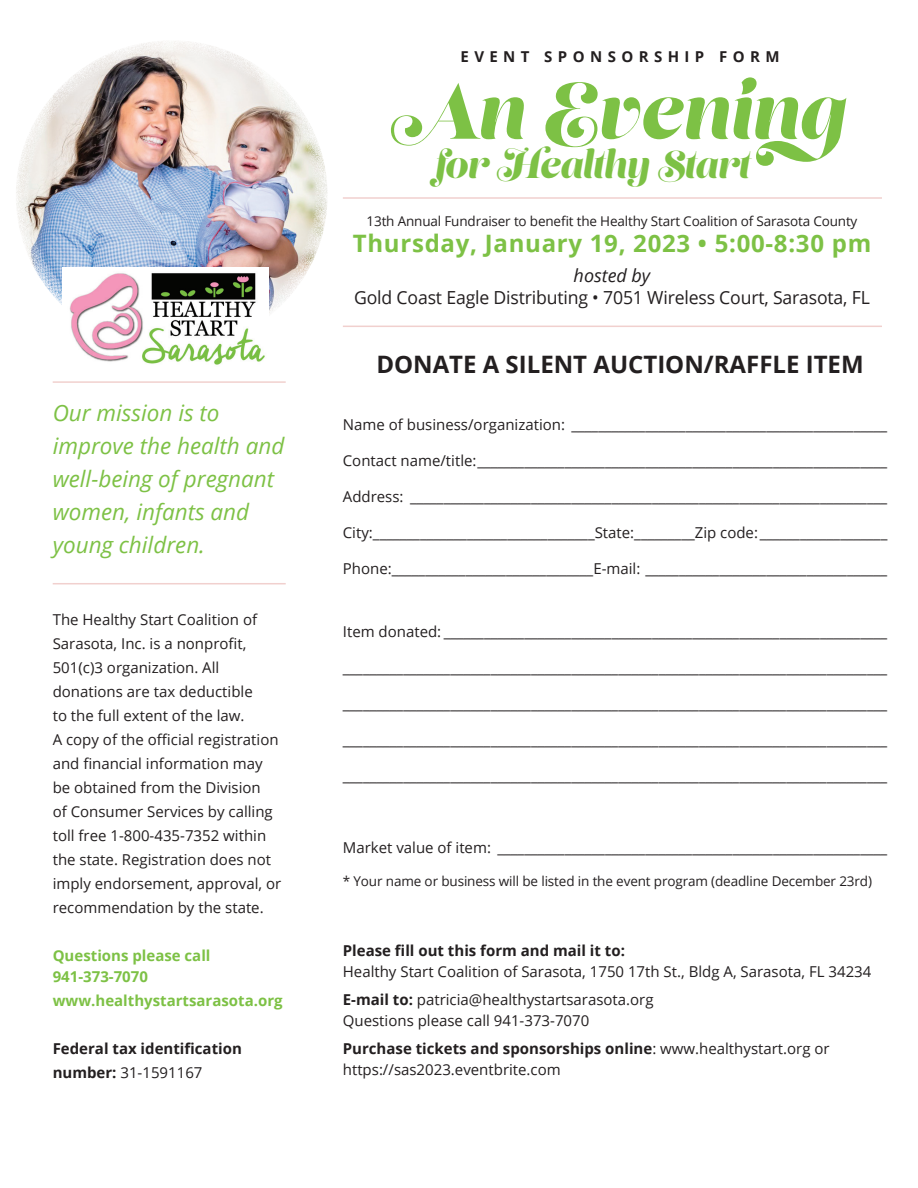
<style>
.page{position:relative;width:918px;height:1188px;background:#fff}
.page>*{position:absolute;margin:0;border:0;box-sizing:border-box;transform-origin:0 0}
.t1{font:77.55px "Lust Script";color:#7dc145}
.t2{font:37.65px "Lust Script";color:#7dc145}
.t3{font:700 24px "Open Sans";letter-spacing:.03em;color:#7dc145}
.t4{font:700 24px "Open Sans";color:#231f20}
.t5{font:italic 22.5px/33px "Open Sans";color:#7dc145}
.t6{font:18px "Open Sans";letter-spacing:-.01em;color:#231f20}
.t7{font:italic 18px "Open Sans";color:#231f20}
.t8{font:15px/24px "Open Sans";color:#231f20}
.t9{font:700 15px/24px "Open Sans";color:#231f20}
.t10{font:700 15px/21px "Open Sans";color:#7dc145}
.t11{font:700 15px "Open Sans";letter-spacing:.36em;color:#231f20}
.t12{font:13.5px "Open Sans";letter-spacing:-.01em;color:#231f20}
.s1{font-weight:400}
.s2{font-weight:700}
</style>
<div class="page">
<img style="left:16px;top:41px;width:312px;height:272px">
<div style="left:62px;top:268px;width:207px;height:98px;background:#fff"></div>
<img style="left:69px;top:273px;width:196px;height:92px">
<hr style="left:53px;top:583px;width:233px;height:1px;background:#f1d0ce">
<hr style="left:343px;top:326px;width:539px;height:1px;background:#f1d0ce">
<hr style="left:343px;top:197px;width:539px;height:2px;background:#f1d0ce">
<hr style="left:53px;top:381px;width:233px;height:2px;background:#f1d0ce">
<h3 class="t5" style="left:53px;top:396px;width:233px">Our mission is to improve the health and well-being of pregnant women, infants and young children.</h3>
<p class="t8" style="left:53px;top:607px;width:230px">The Healthy Start Coalition of<br>Sarasota, Inc. is a nonprofit,<br>501(c)3 organization. All donations are tax deductible<br>to the full extent of the law.<br>A copy of the official registration and financial information may be obtained from the Division<br>of Consumer Services by calling toll free 1-800-435-7352 within the state. Registration does not imply endorsement, approval, or recommendation by the state.</p>
<p class="t10" style="left:53px;top:945px;width:159px">Questions please call<br>941-373-7070</p>
<p class="t10" style="left:53px;top:990px;width:231px">www.healthystartsarasota.org</p>
<p class="t9" style="left:53px;top:1036px;width:191px">Federal tax identification number: <span class="s1">31-1591167</span></p>
<p class="t11" style="left:461px;top:46px;width:320px">EVENT SPONSORSHIP FORM</p>
<h1 class="t1" style="left:393px;top:62px;width:501px">An Evening</h1>
<h2 class="t2" style="left:436px;top:141px;width:315px">for Healthy Start</h2>
<p class="t12" style="left:367px;top:212px;width:492px">13th Annual Fundraiser to benefit the Healthy Start Coalition of Sarasota County</p>
<h3 class="t3" style="left:353px;top:226px;width:520px">Thursday, January 19, 2023 • 5:00-8:30 pm</h3>
<p class="t7" style="left:574px;top:263px;width:78px">hosted by</p>
<p class="t6" style="left:354px;top:285px;width:517px">Gold Coast Eagle Distributing • 7051 Wireless Court, Sarasota, FL</p>
<h3 class="t4" style="left:376px;top:347px;width:489px">DONATE A SILENT AUCTION/RAFFLE ITEM</h3>
<p class="t8" style="left:343px;top:413px;width:546px">Name of business/organization: _______________________________________________</p>
<p class="t8" style="left:343px;top:449px;width:546px">Contact name/title:_____________________________________________________________</p>
<p class="t8" style="left:343px;top:485px;width:546px">Address: _______________________________________________________________________</p>
<p class="t8" style="left:343px;top:521px;width:546px">City:_________________________________State:_________Zip code: ___________________</p>
<p class="t8" style="left:343px;top:557px;width:546px">Phone:______________________________E-mail: ____________________________________</p>
<p class="t8" style="left:343px;top:620px;width:546px">Item donated: __________________________________________________________________</p>
<p class="t8" style="left:343px;top:656px;width:546px">_________________________________________________________________________________</p>
<p class="t8" style="left:343px;top:692px;width:546px">_________________________________________________________________________________</p>
<p class="t8" style="left:343px;top:728px;width:546px">_________________________________________________________________________________</p>
<p class="t8" style="left:343px;top:764px;width:546px">_________________________________________________________________________________</p>
<p class="t8" style="left:343px;top:836px;width:546px">Market value of item: __________________________________________________________</p>
<p class="t12" style="left:343px;top:872px;width:531px">* Your name or business will be listed in the event program (deadline December 23rd)</p>
<p class="t9" style="left:343px;top:938px;width:284px">Please fill out this form and mail it to:</p>
<p class="t8" style="left:343px;top:958px;width:530px;line-height:27.8px">Healthy Start Coalition of Sarasota, 1750 17th St., Bldg A, Sarasota, FL 34234<br><span class="s2">E-mail to:</span> patricia@healthystartsarasota.org</p>
<p class="t8" style="left:343px;top:1006px;width:488px;line-height:27.8px">Questions please call 941-373-7070<br><span class="s2">Purchase tickets and sponsorships online</span>: www.healthystart.org or</p>
<p class="t8" style="left:343px;top:1057px;width:219px">https://sas2023.eventbrite.com</p>
</div>
